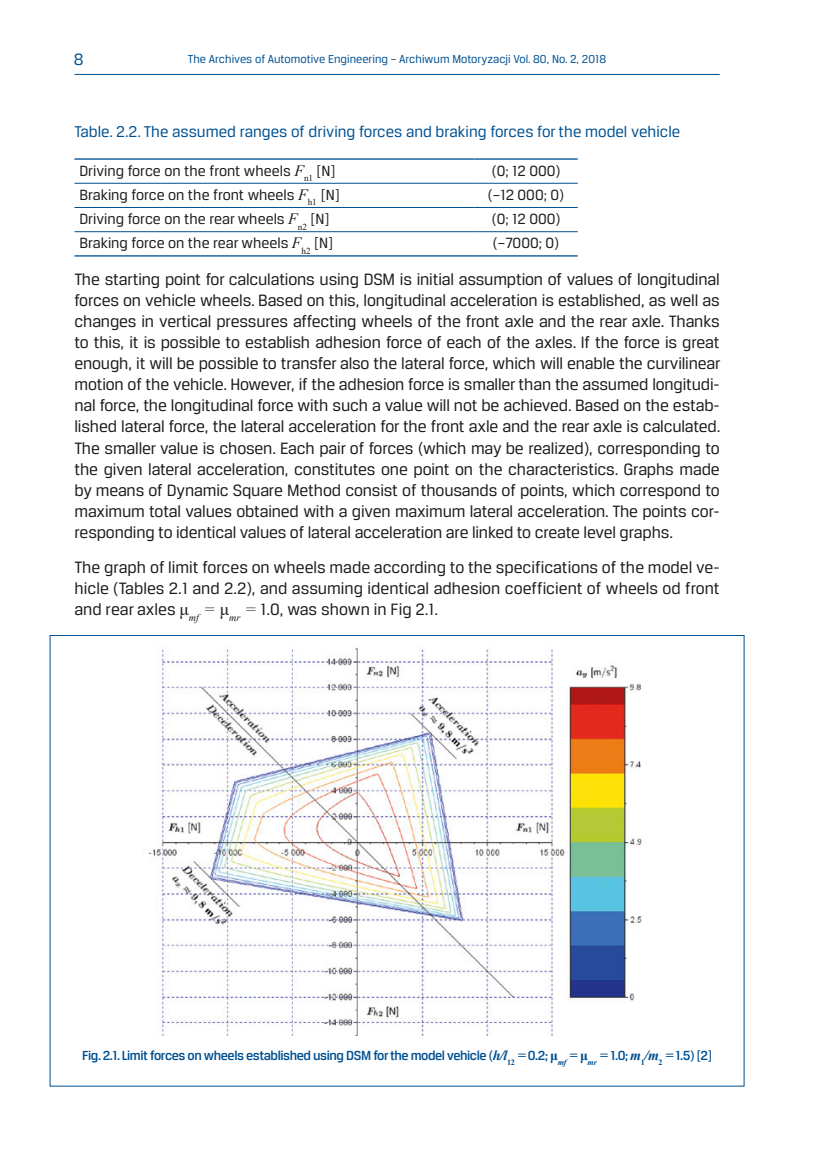
<style>
.page{position:relative;width:819px;height:1161px;background:#fff}
.page>*{position:absolute;margin:0;border:0;box-sizing:border-box;transform-origin:0 0}
.podst_ang{font:17.5px/21px "Breuer Text";letter-spacing:-.01em;color:#1c1c1a;text-align:justify}
.t1{font:17.5px "Breuer Text";color:#005091}
.podst_ang-2{font:16.62px "Breuer Text";color:#005091}
.podstawowy_pol{font:15.75px "Breuer Text";color:#1c1c1a}
.podpisy_ilustracji_a{font:500 14px "Breuer Text";letter-spacing:-.03em;color:#005091}
.t2{font:12.25px "Breuer Text";color:#005091}
.s1{font-family:"Times New Roman";font-style:italic}
.s2{font-family:"Times New Roman"}
.s3{font-family:"Times New Roman";font-weight:700;font-style:italic}
.s4{font-family:"Times New Roman";font-weight:700}
</style>
<div class="page">
<hr style="left:74px;top:74px;width:645px;height:1px;background:#005091">
<hr style="left:74px;top:158px;width:400px;height:2px;background:#005091">
<hr style="left:474px;top:158px;width:103px;height:2px;background:#005091">
<hr style="left:74px;top:255px;width:400px;height:2px;background:#005091">
<hr style="left:474px;top:255px;width:103px;height:2px;background:#005091">
<hr style="left:74px;top:183px;width:400px;height:1px;background:#005091">
<hr style="left:474px;top:183px;width:103px;height:1px;background:#005091">
<hr style="left:74px;top:207px;width:400px;height:1px;background:#005091">
<hr style="left:474px;top:207px;width:103px;height:1px;background:#005091">
<hr style="left:74px;top:231px;width:400px;height:1px;background:#005091">
<hr style="left:474px;top:231px;width:103px;height:1px;background:#005091">
<img style="left:148px;top:647px;width:494px;height:389px">
<p class="t1" style="left:74px;top:50px;width:11px">8</p>
<p class="t2" style="left:188px;top:52px;width:419px">The Archives of Automotive Engineering – Archiwum Motoryzacji Vol. 80, No. 2, 2018</p>
<p class="podst_ang-2" style="left:74px;top:122px;width:607px">Table. 2.2. The assumed ranges of driving forces and braking forces for the model vehicle</p>
<p class="podstawowy_pol" style="left:79px;top:162px;width:258px">Driving force on the front wheels <span class="s1">F</span><sub>n1</sub> [N]</p>
<p class="podstawowy_pol" style="left:491px;top:162px;width:70px">(0; 12 000)</p>
<p class="podstawowy_pol" style="left:79px;top:186px;width:262px">Braking force on the front wheels <span class="s1">F</span><sub>h1</sub> [N]</p>
<p class="podstawowy_pol" style="left:488px;top:186px;width:78px">(–12 000; 0)</p>
<p class="podstawowy_pol" style="left:79px;top:211px;width:251px">Driving force on the rear wheels <span class="s1">F</span><sub>n2</sub> [N]</p>
<p class="podstawowy_pol" style="left:491px;top:211px;width:70px">(0; 12 000)</p>
<p class="podstawowy_pol" style="left:79px;top:235px;width:255px">Braking force on the rear wheels <span class="s1">F</span><sub>h2</sub> [N]</p>
<p class="podstawowy_pol" style="left:493px;top:235px;width:68px">(–7000; 0)</p>
<p class="podst_ang" style="left:74px;top:269px;width:647px">The starting point for calculations using DSM is initial assumption of values of longitudinal forces on vehicle wheels. Based on this, longitudinal acceleration is established, as well as changes in vertical pressures affecting wheels of the front axle and the rear axle. Thanks to this, it is possible to establish adhesion force of each of the axles. If the force is great enough, it will be possible to transfer also the lateral force, which will enable the curvilinear motion of the vehicle. However, if the adhesion force is smaller than the assumed longitudi&shy;nal force, the longitudinal force with such a value will not be achieved. Based on the estab&shy;lished lateral force, the lateral acceleration for the front axle and the rear axle is calculated.<br>The smaller value is chosen. Each pair of forces (which may be realized), corresponding to the given lateral acceleration, constitutes one point on the characteristics. Graphs made by means of Dynamic Square Method consist of thousands of points, which correspond to maximum total values obtained with a given maximum lateral acceleration. The points cor&shy;responding to identical values of lateral acceleration are linked to create level graphs.</p>
<p class="podst_ang" style="left:74px;top:557px;width:646px">The graph of limit forces on wheels made according to the specifications of the model ve&shy;hicle (Tables 2.1 and 2.2), and assuming identical adhesion coefficient of wheels od front and rear axles <span class="s2">μ</span><sub>mf</sub> <span class="s1">=</span> <span class="s2">μ</span><sub>mr</sub> <span class="s1">=</span> 1.0, was shown in Fig 2.1.</p>
<p class="podpisy_ilustracji_a" style="left:82px;top:1048px;width:631px">Fig. 2.1. Limit forces on wheels established using DSM for the model vehicle (<span class="s3">h/l</span><sub>12</sub> <span class="s3">=</span> 0.2; <span class="s4">μ</span><sub>mf</sub> <span class="s3">=</span> <span class="s4">μ</span><sub>mr</sub> <span class="s3">=</span> 1.0; <span class="s3">m</span><sub>1</sub><span class="s3">/m</span><sub>2</sub> <span class="s3">=</span> 1.5) [2]</p>
</div>
